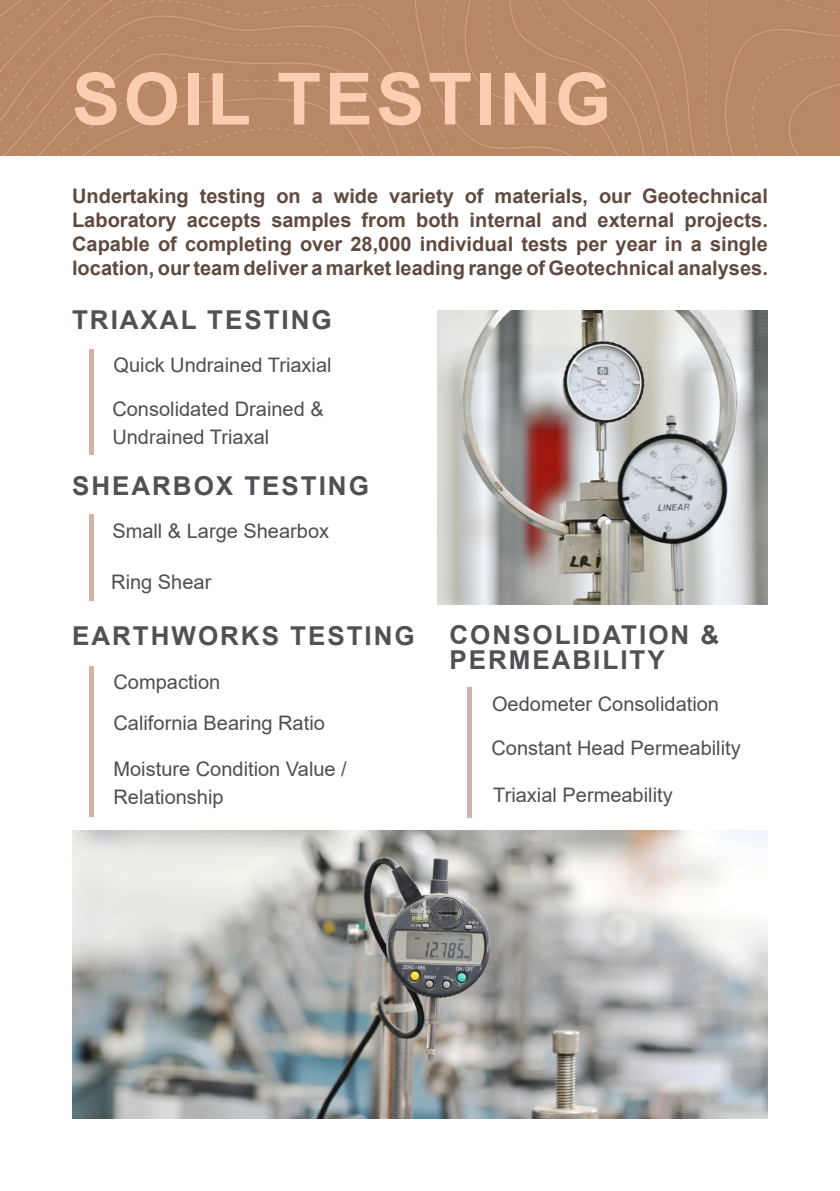
<style>
.page{position:relative;width:840px;height:1191px;background:#fff}
.page>*{position:absolute;margin:0;border:0;box-sizing:border-box;transform-origin:0 0}
.map_SOFT_text{font:700 72px "Arial";letter-spacing:.05em;color:#fcceb1}
.TITLE_MEDIUM{font:700 26px/24px "Arial";letter-spacing:.075em;color:#4f5255}
.title_big_map{font:700 20px/24px "Arial";color:#604a3f;text-align:justify}
.FULL_TEXT_small{font:20px "Arial";color:#4e4f52}
</style>
<div class="page">
<img style="left:72px;top:831px;width:695px;height:288px">
<img style="left:437px;top:311px;width:330px;height:294px">
<div style="left:0;top:0;width:839px;height:156px;background:#ba8867"></div>
<hr style="left:90px;top:349px;width:4px;height:105px;background:#d2b1a8">
<hr style="left:90px;top:514px;width:4px;height:87px;background:#d2b1a8">
<hr style="left:90px;top:666px;width:4px;height:150px;background:#d2b1a8">
<hr style="left:467px;top:687px;width:4px;height:131px;background:#d2b1a8">
<p class="map_SOFT_text" style="left:72px;top:48px;width:540px">SOIL TESTING</p>
<p class="title_big_map" style="left:72px;top:184px;width:697px">Undertaking testing on a wide variety of materials, our Geotechnical Laboratory accepts samples from both internal and external projects.<br>Capable of completing over 28,000 individual tests per year in a single location, our team deliver a market leading range of Geotechnical analyses.</p>
<p class="TITLE_MEDIUM" style="left:72px;top:308px;width:261px">TRIAXAL TESTING</p>
<p class="FULL_TEXT_small" style="left:113px;top:351px;width:219px">Quick Undrained Triaxial</p>
<p class="FULL_TEXT_small" style="left:112px;top:395px;width:213px">Consolidated Drained &amp;</p>
<p class="FULL_TEXT_small" style="left:112px;top:423px;width:158px">Undrained Triaxal</p>
<p class="TITLE_MEDIUM" style="left:72px;top:474px;width:298px">SHEARBOX TESTING</p>
<p class="FULL_TEXT_small" style="left:112px;top:517px;width:218px">Small &amp; Large Shearbox</p>
<p class="FULL_TEXT_small" style="left:111px;top:568px;width:102px">Ring Shear</p>
<p class="TITLE_MEDIUM" style="left:72px;top:624px;width:344px">EARTHWORKS TESTING</p>
<p class="FULL_TEXT_small" style="left:113px;top:668px;width:108px">Compaction</p>
<p class="FULL_TEXT_small" style="left:113px;top:709px;width:213px">California Bearing Ratio</p>
<p class="FULL_TEXT_small" style="left:113px;top:755px;width:235px">Moisture Condition Value /</p>
<p class="FULL_TEXT_small" style="left:113px;top:783px;width:112px">Relationship</p>
<p class="TITLE_MEDIUM" style="left:449px;top:623px;width:271px">CONSOLIDATION &amp;<br>PERMEABILITY</p>
<p class="FULL_TEXT_small" style="left:492px;top:690px;width:228px">Oedometer Consolidation</p>
<p class="FULL_TEXT_small" style="left:491px;top:734px;width:250px">Constant Head Permeability</p>
<p class="FULL_TEXT_small" style="left:493px;top:781px;width:181px">Triaxial Permeability</p>
</div>
